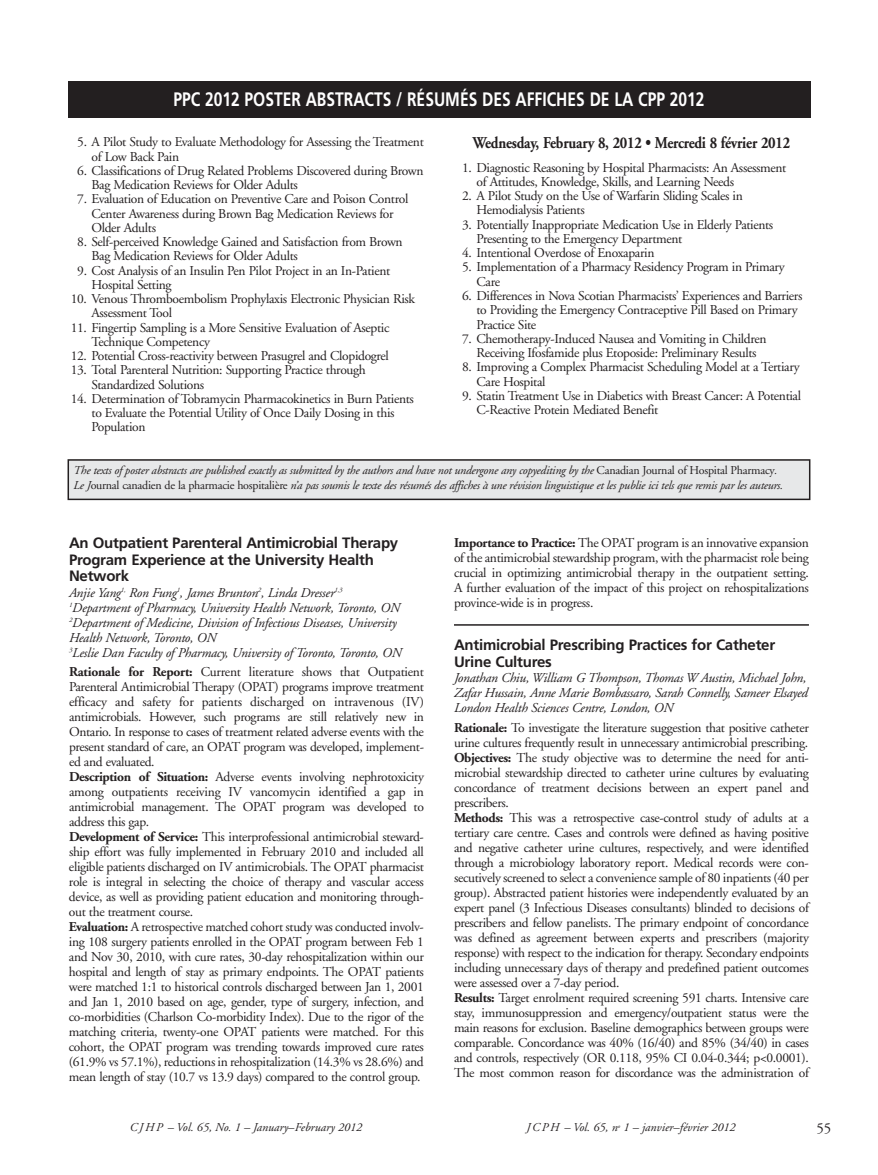
<style>
.page{position:relative;width:878px;height:1175px;background:#fff}
.page>*{position:absolute;margin:0;border:0;box-sizing:border-box;transform-origin:0 0}
.t1{font:700 19.5px "Frutiger";color:#fff;scale:.8 1}
.t2{font:700 16.5px "Adobe Garamond";letter-spacing:-.015em;color:#231f20;scale:.87 1}
.t3{font:700 15px/16.5px "Frutiger";letter-spacing:-.015em;color:#231f20}
.t4{font:15px "Adobe Garamond";color:#231f20}
.t5{font:13.5px/15px "Adobe Garamond";letter-spacing:-.025em;color:#231f20}
.t6{font:italic 13.5px/15px "Adobe Garamond";letter-spacing:-.015em;color:#231f20}
.t7{font:italic 12px/15px "Adobe Garamond";letter-spacing:-.02em;color:#231f20}
.t8{font:italic 12px "Adobe Garamond";color:#231f20}
.s1{font-style:normal}
.s2{font-weight:700}
</style>
<div class="page">
<div style="left:68px;top:460px;width:741px;height:39px;background:#e7e8e9"></div>
<div style="left:68px;top:459px;width:742px;height:41px;border:2px solid #231f20"></div>
<div style="left:68px;top:81px;width:742px;height:36px;background:#231f20"></div>
<hr style="left:454px;top:624px;width:354px;height:1px;background:#231f20">
<h1 class="t1" style="left:173px;top:91px;width:665px">PPC 2012 POSTER ABSTRACTS / RÉSUMÉS DES AFFICHES DE LA CPP 2012</h1>
<p class="t5" style="left:91px;top:136px;width:334px;line-height:14.2px;text-indent:-14px">5. A Pilot Study to Evaluate Methodology for Assessing the Treatment of Low Back Pain</p>
<p class="t5" style="left:91px;top:164px;width:333px;line-height:14.2px;text-indent:-14px">6. Classifications of Drug Related Problems Discovered during Brown<br>Bag Medication Reviews for Older Adults</p>
<p class="t5" style="left:91px;top:193px;width:318px;line-height:14.2px;text-indent:-14px">7. Evaluation of Education on Preventive Care and Poison Control<br>Center Awareness during Brown Bag Medication Reviews for<br>Older Adults</p>
<p class="t5" style="left:91px;top:236px;width:313px;line-height:14.2px;text-indent:-14px">8. Self-perceived Knowledge Gained and Satisfaction from Brown<br>Bag Medication Reviews for Older Adults</p>
<p class="t5" style="left:91px;top:264px;width:300px;line-height:14.2px;text-indent:-14px">9. Cost Analysis of an Insulin Pen Pilot Project in an In-Patient<br>Hospital Setting</p>
<p class="t5" style="left:91px;top:293px;width:325px;line-height:14.2px;text-indent:-21px">10. Venous Thromboembolism Prophylaxis Electronic Physician Risk<br>Assessment Tool</p>
<p class="t5" style="left:91px;top:321px;width:299px;line-height:14.2px;text-indent:-21px">11. Fingertip Sampling is a More Sensitive Evaluation of Aseptic<br>Technique Competency</p>
<p class="t5" style="left:71px;top:349px;width:319px">12. Potential Cross-reactivity between Prasugrel and Clopidogrel</p>
<p class="t5" style="left:91px;top:364px;width:276px;line-height:14.2px;text-indent:-21px">13. Total Parenteral Nutrition: Supporting Practice through<br>Standardized Solutions</p>
<p class="t5" style="left:91px;top:392px;width:324px;line-height:14.2px;text-indent:-21px">14. Determination of Tobramycin Pharmacokinetics in Burn Patients to Evaluate the Potential Utility of Once Daily Dosing in this<br>Population</p>
<p class="t2" style="left:473px;top:137px;width:366px">Wednesday, February 8, 2012 • Mercredi 8 février 2012</p>
<p class="t5" style="left:476px;top:161px;width:311px;line-height:14.2px;text-indent:-14px">1. Diagnostic Reasoning by Hospital Pharmacists: An Assessment of Attitudes, Knowledge, Skills, and Learning Needs</p>
<p class="t5" style="left:476px;top:190px;width:268px;line-height:14.2px;text-indent:-14px">2. A Pilot Study on the Use of Warfarin Sliding Scales in<br>Hemodialysis Patients</p>
<p class="t5" style="left:476px;top:218px;width:298px;line-height:14.2px;text-indent:-14px">3. Potentially Inappropriate Medication Use in Elderly Patients<br>Presenting to the Emergency Department</p>
<p class="t5" style="left:462px;top:247px;width:194px">4. Intentional Overdose of Enoxaparin</p>
<p class="t5" style="left:476px;top:261px;width:310px;line-height:14.2px;text-indent:-14px">5. Implementation of a Pharmacy Residency Program in Primary<br>Care</p>
<p class="t5" style="left:476px;top:290px;width:327px;line-height:14.2px;text-indent:-14px">6. Differences in Nova Scotian Pharmacists’ Experiences and Barriers to Providing the Emergency Contraceptive Pill Based on Primary<br>Practice Site</p>
<p class="t5" style="left:462px;top:332px;width:306px;line-height:14.2px;text-align:center">7. Chemotherapy-Induced Nausea and Vomiting in Children<br>Receiving Ifosfamide plus Etoposide: Preliminary Results</p>
<p class="t5" style="left:476px;top:361px;width:324px;line-height:14.2px;text-indent:-14px">8. Improving a Complex Pharmacist Scheduling Model at a Tertiary<br>Care Hospital</p>
<p class="t5" style="left:476px;top:389px;width:326px;line-height:14.2px;text-indent:-14px">9. Statin Treatment Use in Diabetics with Breast Cancer: A Potential<br>C-Reactive Protein Mediated Benefit</p>
<p class="t7" style="left:74px;top:463px;width:711px">The texts of poster abstracts are published exactly as submitted by the authors and have not undergone any copyediting by the <span class="s1">Canadian Journal of Hospital Pharmacy</span>.<br>Le J<span class="s1">ournal canadien de la pharmacie hospitalière</span> n’a pas soumis le texte des résumés des affiches à une révision linguistique et les publie ici tels que remis par les auteurs.</p>
<p class="t3" style="left:69px;top:536px;width:331px">An Outpatient Parenteral Antimicrobial Therapy<br>Program Experience at the University Health<br>Network</p>
<p class="t6" style="left:69px;top:586px;width:334px">Anjie Yang<sup>1,</sup> Ron Fung<sup>1</sup>, James Brunton<sup>2</sup>, Linda Dresser<sup>1,3<br>1</sup>Department of Pharmacy, University Health Network, Toronto, ON <sup>2</sup>Department of Medicine, Division of Infectious Diseases, University Health Network, Toronto, ON<br><sup>3</sup>Leslie Dan Faculty of Pharmacy, University of Toronto, Toronto, ON</p>
<p class="t5" style="left:69px;top:665px;width:356px"><span class="s2">Rationale for Report:</span> Current literature shows that Outpatient Parenteral Antimicrobial Therapy (OPAT) programs improve treatment efficacy and safety for patients discharged on intravenous (IV) antimicrobials. However, such programs are still relatively new in Ontario. In response to cases of treatment related adverse events with the present standard of care, an OPAT program was developed, implement&shy;ed and evaluated.<br><span class="s2">Description of Situation:</span> Adverse events involving nephrotoxicity among outpatients receiving IV vancomycin identified a gap in antimicrobial management. The OPAT program was developed to address this gap.<br><span class="s2">Development of Service:</span> This interprofessional antimicrobial steward&shy;ship effort was fully implemented in February 2010 and included all eligible patients discharged on IV antimicrobials. The OPAT pharmacist role is integral in selecting the choice of therapy and vascular access device, as well as providing patient education and monitoring through&shy;out the treatment course.<br><span class="s2">Evaluation:</span> A retrospective matched cohort study was conducted involv&shy;ing 108 surgery patients enrolled in the OPAT program between Feb 1 and Nov 30, 2010, with cure rates, 30-day rehospitalization within our hospital and length of stay as primary endpoints. The OPAT patients were matched 1:1 to historical controls discharged between Jan 1, 2001 and Jan 1, 2010 based on age, gender, type of surgery, infection, and co-morbidities (Charlson Co-morbidity Index). Due to the rigor of the matching criteria, twenty-one OPAT patients were matched. For this cohort, the OPAT program was trending towards improved cure rates (61.9% vs 57.1%), reductions in rehospitalization (14.3% vs 28.6%) and mean length of stay (10.7 vs 13.9 days) compared to the control group.</p>
<p class="t5" style="left:454px;top:536px;width:356px;text-align:justify"><span class="s2">Importance to Practice:</span> The OPAT program is an innovative expansion of the antimicrobial stewardship program, with the pharmacist role being crucial in optimizing antimicrobial therapy in the outpatient setting.<br>A further evaluation of the impact of this project on rehospitalizations province-wide is in progress.</p>
<p class="t3" style="left:454px;top:638px;width:323px">Antimicrobial Prescribing Practices for Catheter<br>Urine Cultures</p>
<p class="t6" style="left:454px;top:671px;width:355px;text-align:justify">Jonathan Chiu, William G Thompson, Thomas W Austin, Michael John, Zafar Hussain, Anne Marie Bombassaro, Sarah Connelly, Sameer Elsayed London Health Sciences Centre, London, ON</p>
<p class="t5" style="left:454px;top:721px;width:356px"><span class="s2">Rationale:</span> To investigate the literature suggestion that positive catheter urine cultures frequently result in unnecessary antimicrobial prescribing.<br><span class="s2">Objectives:</span> The study objective was to determine the need for anti&shy;microbial stewardship directed to catheter urine cultures by evaluating concordance of treatment decisions between an expert panel and prescribers.<br><span class="s2">Methods:</span> This was a retrospective case-control study of adults at a tertiary care centre. Cases and controls were defined as having positive and negative catheter urine cultures, respectively, and were identified through a microbiology laboratory report. Medical records were con&shy;secutively screened to select a convenience sample of 80 inpatients (40 per group). Abstracted patient histories were independently evaluated by an expert panel (3 Infectious Diseases consultants) blinded to decisions of prescribers and fellow panelists. The primary endpoint of concordance was defined as agreement between experts and prescribers (majority response) with respect to the indication for therapy. Secondary endpoints including unnecessary days of therapy and predefined patient outcomes were assessed over a 7-day period.<br><span class="s2">Results:</span> Target enrolment required screening 591 charts. Intensive care stay, immunosuppression and emergency/outpatient status were the main reasons for exclusion. Baseline demographics between groups were comparable. Concordance was 40% (16/40) and 85% (34/40) in cases and controls, respectively (OR 0.118, 95% CI 0.04-0.344; p&lt;0.0001).<br>The most common reason for discordance was the administration of</p>
<p class="t8" style="left:130px;top:1122px;width:234px">CJHP – Vol. 65, No. 1 – January–February 2012</p>
<p class="t8" style="left:526px;top:1122px;width:210px">JCPH – Vol. 65, n<sup>o</sup> 1 – janvier–février 2012</p>
<p class="t4" style="left:816px;top:1122px;width:16px">55</p>
</div>
